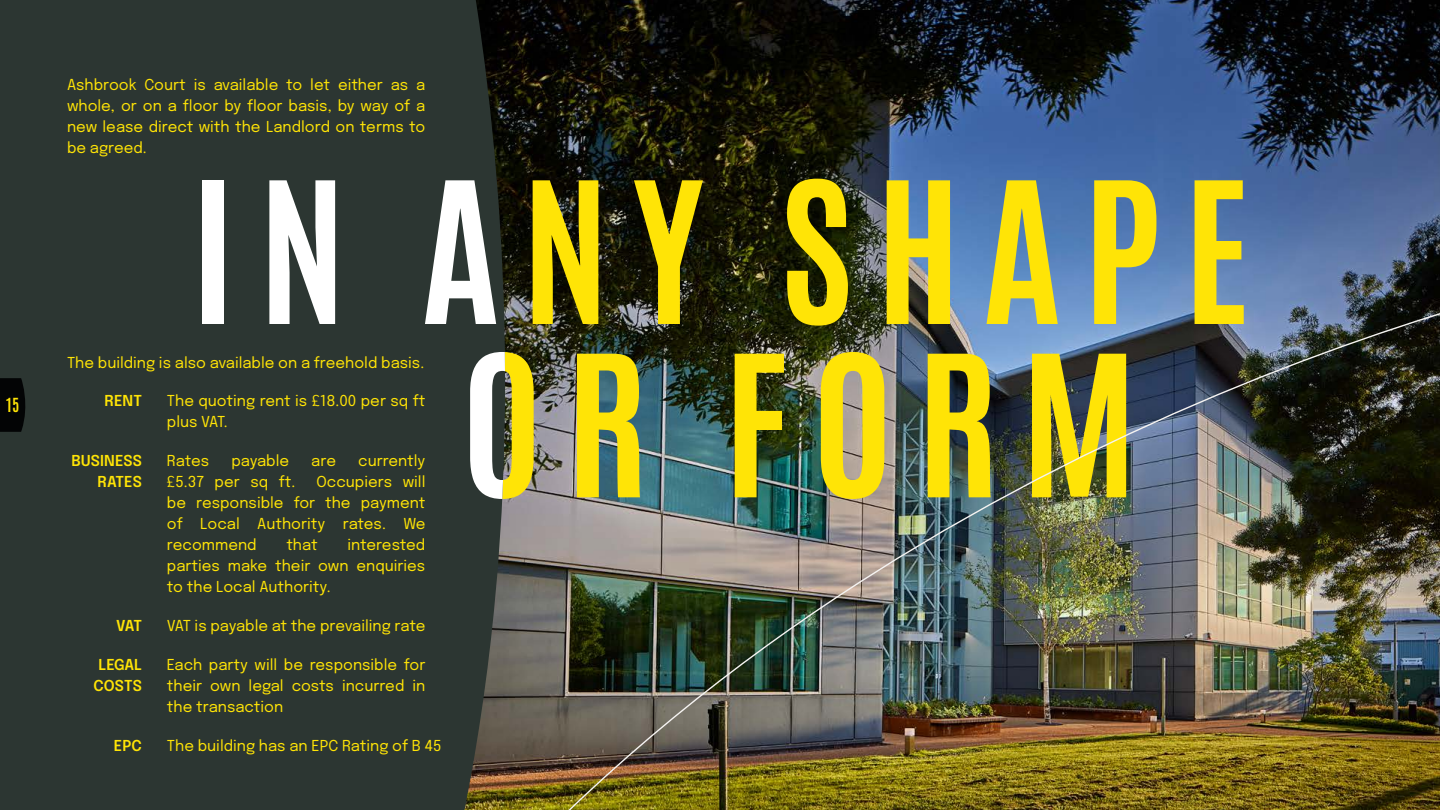
<style>
.page{position:relative;width:1440px;height:810px;background:#fff}
.page>*{position:absolute;margin:0;border:0;box-sizing:border-box;transform-origin:0 0}
.t1{font:700 167.1px/173.4px "Antonio";letter-spacing:.14em;color:#ffe406}
.t2{font:600 16.5px "Antonio";color:#ffe406}
.t3{font:15px/21px "Epilogue";color:#ffe406;text-align:justify}
.t4{font:600 15px/21px "Epilogue";letter-spacing:.005em;color:#ffe406;text-align:right}
</style>
<div class="page">
<img style="left:615px;top:0;width:824px;height:244px">
<svg style="left:0;top:0;width:615px;height:810px;background:#2b342f"></svg>
<img style="left:511px;top:244px;width:928px;height:566px">
<svg style="left:0;top:378px;width:30px;height:54px;background:#0b0e0e"></svg>
<p class="t2" style="left:6px;top:394px;width:15px">15</p>
<p class="t3" style="left:67px;top:74px;width:360px">Ashbrook Court is available to let either as a whole, or on a floor by floor basis, by way of a new lease direct with the Landlord on terms to be agreed.</p>
<h1 class="t1" style="left:461px;top:168px;width:789px;text-indent:-270px">IN ANY SHAPE<br>OR FORM</h1>
<p class="t3" style="left:67px;top:351px;width:359px">The building is also available on a freehold basis.</p>
<p class="t3" style="left:167px;top:390px;width:260px">The quoting rent is £18.00 per sq ft plus VAT.</p>
<p class="t3" style="left:167px;top:449px;width:44px">Rates</p>
<p class="t3" style="left:231px;top:449px;width:59px">payable</p>
<p class="t3" style="left:311px;top:449px;width:26px">are</p>
<p class="t3" style="left:358px;top:449px;width:69px">currently</p>
<p class="t3" style="left:167px;top:470px;width:130px">£5.37 per sq ft.</p>
<p class="t4" style="left:105px;top:390px;width:39px">RENT</p>
<p class="t4" style="left:71px;top:449px;width:72px">BUSINESS<br>RATES</p>
<p class="t3" style="left:167px;top:470px;width:260px;text-indent:150px">Occupiers will be responsible for the payment of Local Authority rates. We recommend</p>
<p class="t3" style="left:167px;top:533px;width:260px;text-indent:180px">interested parties make their own enquiries to the Local Authority.</p>
<p class="t3" style="left:167px;top:614px;width:260px">VAT is payable at the prevailing rate</p>
<p class="t3" style="left:286px;top:533px;width:33px">that</p>
<p class="t4" style="left:116px;top:614px;width:27px">VAT</p>
<p class="t4" style="left:93px;top:653px;width:50px;text-align:center">LEGAL<br>COSTS</p>
<p class="t4" style="left:114px;top:734px;width:30px">EPC</p>
<p class="t3" style="left:167px;top:653px;width:260px">Each party will be responsible for their own legal costs incurred in the transaction</p>
<p class="t3" style="left:167px;top:734px;width:276px">The building has an EPC Rating of B 45</p>
</div>
